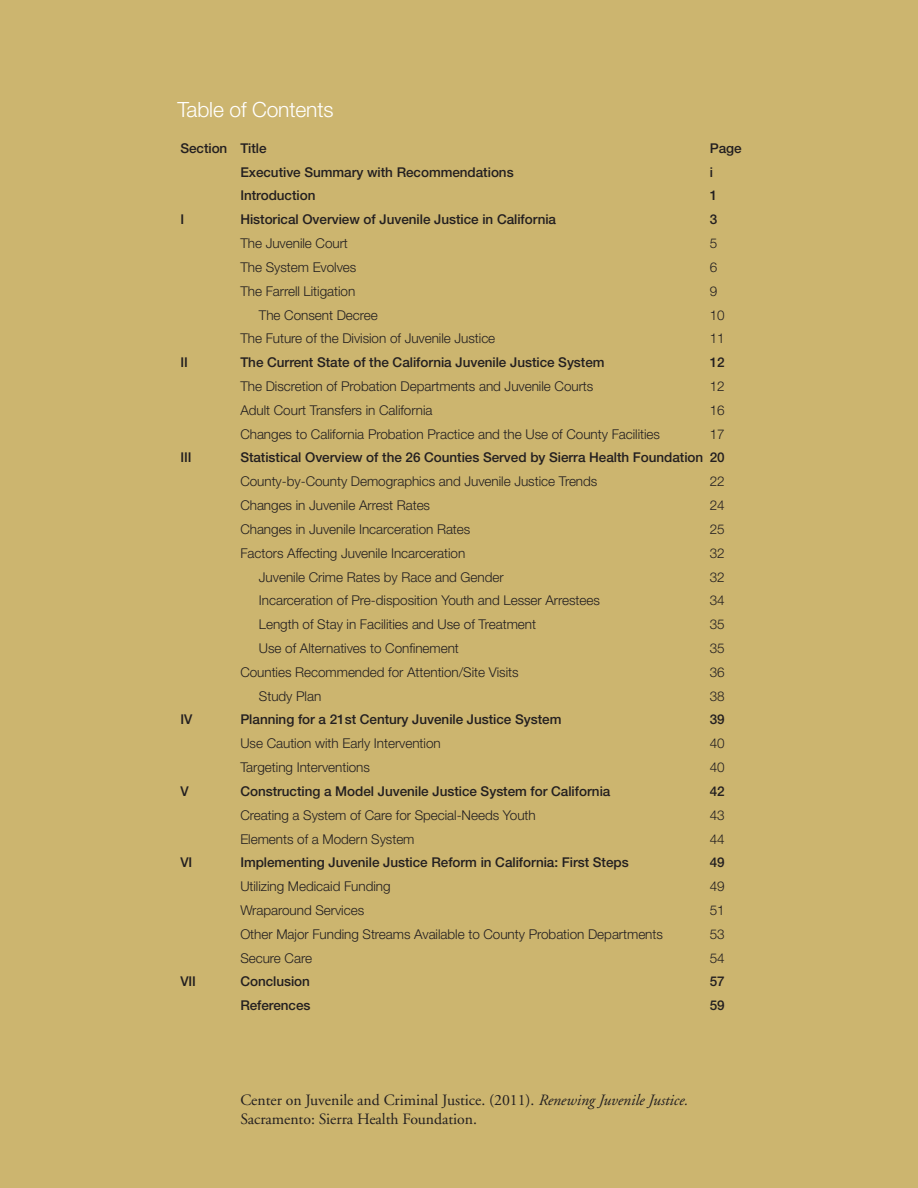
<style>
.page{position:relative;width:918px;height:1188px;background:#ccb56f}
.page>*{position:absolute;margin:0;border:0;box-sizing:border-box;transform-origin:0 0}
.Subheads{font:300 21px "Helvetica Neue";letter-spacing:-.005em;color:#fff}
.Sidebar_text{font:15.75px/19px "Adobe Garamond";letter-spacing:-.005em;color:#231f20}
.Sidebar_text-2{font:300 13.5px "Helvetica Neue";letter-spacing:-.005em;color:#231f20}
.Sidebar_text-3{font:500 13.5px "Helvetica Neue";letter-spacing:-.005em;color:#231f20}
.s1{font-style:italic}
</style>
<div class="page">
<p class="Subheads" style="left:177px;top:97px;width:158px">Table of Contents</p>
<p class="Sidebar_text-3" style="left:180px;top:140px;width:88px">Section Title</p>
<p class="Sidebar_text-3" style="left:710px;top:140px;width:33px">Page</p>
<p class="Sidebar_text-3" style="left:240px;top:164px;width:275px">Executive Summary with Recommendations</p>
<p class="Sidebar_text-3" style="left:710px;top:164px;width:5px">i</p>
<p class="Sidebar_text-3" style="left:240px;top:188px;width:77px">Introduction</p>
<p class="Sidebar_text-3" style="left:710px;top:188px;width:9px">1</p>
<p class="Sidebar_text-3" style="left:180px;top:211px;width:5px">I</p>
<p class="Sidebar_text-3" style="left:240px;top:211px;width:317px">Historical Overview of Juvenile Justice in California</p>
<p class="Sidebar_text-3" style="left:710px;top:211px;width:9px">3</p>
<p class="Sidebar_text-2" style="left:240px;top:235px;width:109px">The Juvenile Court</p>
<p class="Sidebar_text-2" style="left:710px;top:235px;width:9px">5</p>
<p class="Sidebar_text-2" style="left:240px;top:259px;width:118px">The System Evolves</p>
<p class="Sidebar_text-2" style="left:710px;top:259px;width:9px">6</p>
<p class="Sidebar_text-2" style="left:240px;top:283px;width:116px">The Farrell Litigation</p>
<p class="Sidebar_text-2" style="left:710px;top:283px;width:9px">9</p>
<p class="Sidebar_text-2" style="left:259px;top:306px;width:120px">The Consent Decree</p>
<p class="Sidebar_text-2" style="left:710px;top:306px;width:16px">10</p>
<p class="Sidebar_text-2" style="left:240px;top:330px;width:256px">The Future of the Division of Juvenile Justice</p>
<p class="Sidebar_text-2" style="left:710px;top:330px;width:16px">11</p>
<p class="Sidebar_text-3" style="left:180px;top:354px;width:9px">II</p>
<p class="Sidebar_text-3" style="left:240px;top:354px;width:366px">The Current State of the California Juvenile Justice System</p>
<p class="Sidebar_text-3" style="left:710px;top:354px;width:16px">12</p>
<p class="Sidebar_text-2" style="left:240px;top:378px;width:354px">The Discretion of Probation Departments and Juvenile Courts</p>
<p class="Sidebar_text-2" style="left:710px;top:378px;width:16px">12</p>
<p class="Sidebar_text-2" style="left:240px;top:402px;width:194px">Adult Court Transfers in California</p>
<p class="Sidebar_text-2" style="left:710px;top:402px;width:16px">16</p>
<p class="Sidebar_text-2" style="left:240px;top:426px;width:421px">Changes to California Probation Practice and the Use of County Facilities</p>
<p class="Sidebar_text-2" style="left:710px;top:426px;width:16px">17</p>
<p class="Sidebar_text-3" style="left:180px;top:450px;width:13px">III</p>
<p class="Sidebar_text-3" style="left:240px;top:450px;width:486px">Statistical Overview of the 26 Counties Served by Sierra Health Foundation 20</p>
<p class="Sidebar_text-2" style="left:240px;top:473px;width:359px">County-by-County Demographics and Juvenile Justice Trends</p>
<p class="Sidebar_text-2" style="left:710px;top:473px;width:16px">22</p>
<p class="Sidebar_text-2" style="left:240px;top:497px;width:191px">Changes in Juvenile Arrest Rates</p>
<p class="Sidebar_text-2" style="left:710px;top:497px;width:16px">24</p>
<p class="Sidebar_text-2" style="left:240px;top:521px;width:232px">Changes in Juvenile Incarceration Rates</p>
<p class="Sidebar_text-2" style="left:710px;top:521px;width:16px">25</p>
<p class="Sidebar_text-2" style="left:240px;top:545px;width:227px">Factors Affecting Juvenile Incarceration</p>
<p class="Sidebar_text-2" style="left:710px;top:545px;width:16px">32</p>
<p class="Sidebar_text-2" style="left:259px;top:568px;width:246px">Juvenile Crime Rates by Race and Gender</p>
<p class="Sidebar_text-2" style="left:710px;top:568px;width:16px">32</p>
<p class="Sidebar_text-2" style="left:259px;top:592px;width:342px">Incarceration of Pre-disposition Youth and Lesser Arrestees</p>
<p class="Sidebar_text-2" style="left:710px;top:592px;width:16px">34</p>
<p class="Sidebar_text-2" style="left:259px;top:616px;width:279px">Length of Stay in Facilities and Use of Treatment</p>
<p class="Sidebar_text-2" style="left:710px;top:616px;width:16px">35</p>
<p class="Sidebar_text-2" style="left:259px;top:640px;width:201px">Use of Alternatives to Confinement</p>
<p class="Sidebar_text-2" style="left:710px;top:640px;width:16px">35</p>
<p class="Sidebar_text-2" style="left:240px;top:664px;width:280px">Counties Recommended for Attention/Site Visits</p>
<p class="Sidebar_text-2" style="left:710px;top:664px;width:16px">36</p>
<p class="Sidebar_text-2" style="left:259px;top:688px;width:64px">Study Plan</p>
<p class="Sidebar_text-2" style="left:710px;top:688px;width:16px">38</p>
<p class="Sidebar_text-3" style="left:180px;top:712px;width:13px">IV</p>
<p class="Sidebar_text-3" style="left:240px;top:712px;width:323px">Planning for a 21st Century Juvenile Justice System</p>
<p class="Sidebar_text-3" style="left:710px;top:712px;width:16px">39</p>
<p class="Sidebar_text-2" style="left:240px;top:735px;width:202px">Use Caution with Early Intervention</p>
<p class="Sidebar_text-2" style="left:710px;top:735px;width:16px">40</p>
<p class="Sidebar_text-2" style="left:240px;top:759px;width:131px">Targeting Interventions</p>
<p class="Sidebar_text-2" style="left:710px;top:759px;width:16px">40</p>
<p class="Sidebar_text-3" style="left:180px;top:783px;width:10px">V</p>
<p class="Sidebar_text-3" style="left:240px;top:783px;width:372px">Constructing a Model Juvenile Justice System for California</p>
<p class="Sidebar_text-3" style="left:710px;top:783px;width:16px">42</p>
<p class="Sidebar_text-2" style="left:240px;top:807px;width:297px">Creating a System of Care for Special-Needs Youth</p>
<p class="Sidebar_text-2" style="left:710px;top:807px;width:16px">43</p>
<p class="Sidebar_text-2" style="left:240px;top:830px;width:176px">Elements of a Modern System</p>
<p class="Sidebar_text-2" style="left:710px;top:830px;width:16px">44</p>
<p class="Sidebar_text-3" style="left:180px;top:855px;width:13px">VI</p>
<p class="Sidebar_text-3" style="left:240px;top:855px;width:390px">Implementing Juvenile Justice Reform in California: First Steps</p>
<p class="Sidebar_text-3" style="left:710px;top:855px;width:16px">49</p>
<p class="Sidebar_text-2" style="left:240px;top:878px;width:152px">Utilizing Medicaid Funding</p>
<p class="Sidebar_text-2" style="left:710px;top:878px;width:16px">49</p>
<p class="Sidebar_text-2" style="left:240px;top:902px;width:125px">Wraparound Services</p>
<p class="Sidebar_text-2" style="left:710px;top:902px;width:16px">51</p>
<p class="Sidebar_text-2" style="left:240px;top:926px;width:424px">Other Major Funding Streams Available to County Probation Departments</p>
<p class="Sidebar_text-2" style="left:710px;top:926px;width:16px">53</p>
<p class="Sidebar_text-2" style="left:240px;top:950px;width:73px">Secure Care</p>
<p class="Sidebar_text-2" style="left:710px;top:950px;width:16px">54</p>
<p class="Sidebar_text-3" style="left:180px;top:974px;width:17px">VII</p>
<p class="Sidebar_text-3" style="left:240px;top:974px;width:71px">Conclusion</p>
<p class="Sidebar_text-3" style="left:710px;top:974px;width:16px">57</p>
<p class="Sidebar_text-3" style="left:240px;top:997px;width:72px">References</p>
<p class="Sidebar_text-3" style="left:710px;top:997px;width:16px">59</p>
<p class="Sidebar_text" style="left:240px;top:1091px;width:449px">Center on Juvenile and Criminal Justice. (2011). <span class="s1">Renewing Juvenile Justice.<br></span>Sacramento: Sierra Health Foundation.</p>
</div>
